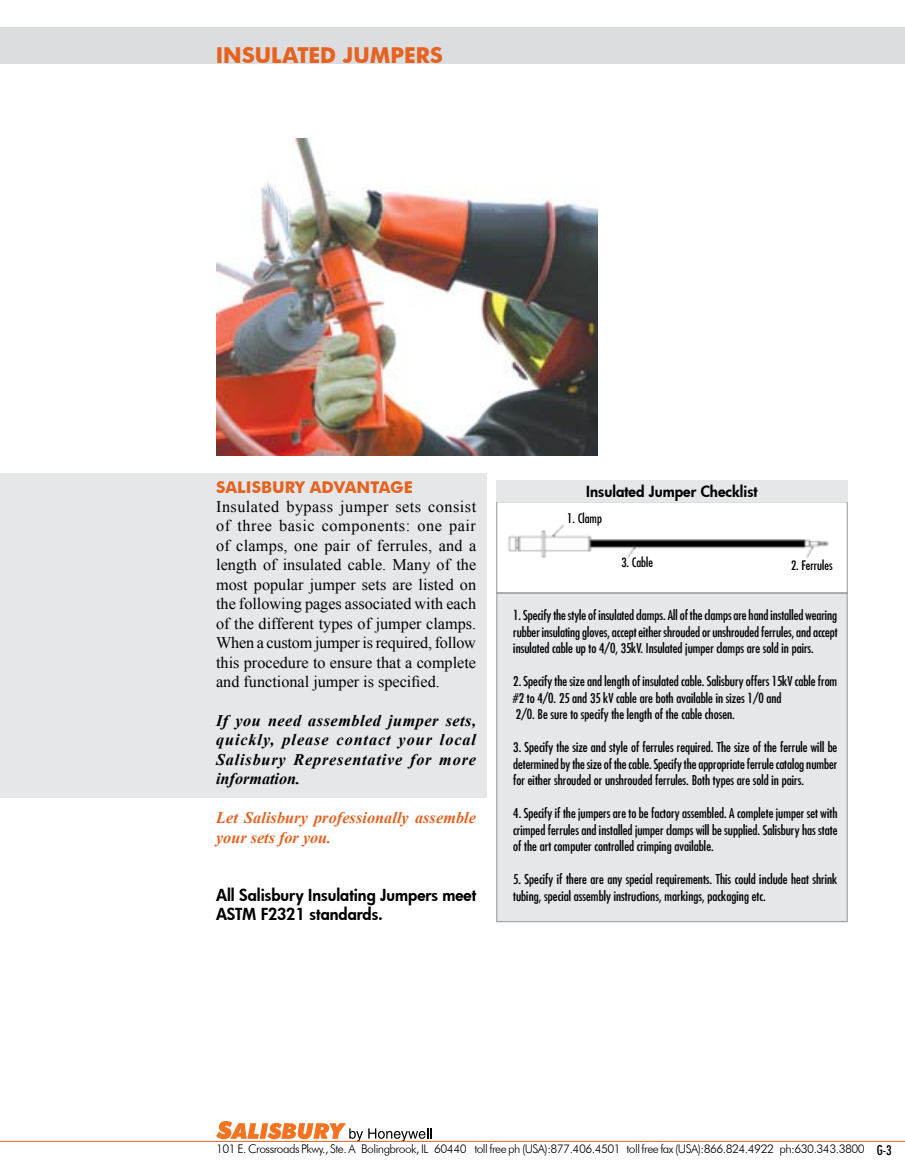
<style>
.page{position:relative;width:905px;height:1175px;background:#fff}
.page>*{position:absolute;margin:0;border:0;box-sizing:border-box;transform-origin:0 0}
.t1{font:700 21px "Futura";color:#e56220}
.t2{font:16.2px/19.5px "Times New Roman";color:#000;text-align:justify}
.t3{font:italic 700 16.2px/19.5px "Times New Roman";letter-spacing:.05em;color:#000;text-align:justify}
.t4{font:800 16.2px/19.5px "Futura";color:#000}
.t5{font:italic 700 16.2px/19.5px "Times New Roman";letter-spacing:.005em;color:#e56220}
.t6{font:700 16.2px "Futura BT";color:#e56220}
.t7{font:800 15px "Futura";color:#000}
.t8{font:condensed 13.2px/16.5px "Futura";color:#000;text-align:justify}
.t9{font:condensed 12.75px "Futura";color:#000}
.t10{font:300 12px "Futura BT";letter-spacing:-.045em;color:#000}
.s1{font-family:"Futura";font-weight:400;font-stretch:condensed;font-size:13.2px}
</style>
<div class="page">
<svg style="left:216px;top:1121px;width:215px;height:20px"></svg>
<hr style="left:0;top:1141px;width:904px;height:1px;background:#e56220">
<div style="left:0;top:27px;width:904px;height:36px;background:#dcddde"></div>
<hr style="left:0;top:305px;width:1px;height:709px;background:#000;opacity:.5">
<div style="left:1px;top:473px;width:486px;height:325px;background:#e6e7e8"></div>
<img style="left:508px;top:524px;width:321px;height:35px">
<div style="left:496px;top:592px;width:351px;height:330px;background:#e6e7e8;border:1px solid #939598"></div>
<div style="left:496px;top:501px;width:351px;height:92px;border:1px solid #939598"></div>
<div style="left:496px;top:480px;width:351px;height:21px;background:#e6e7e8"></div>
<img style="left:216px;top:138px;width:381px;height:317px">
<h1 class="t1" style="left:216px;top:41px;width:228px">INSULATED JUMPERS</h1>
<p class="t6" style="left:216px;top:477px;width:198px">SALISBURY ADVANTAGE</p>
<p class="t2" style="left:216px;top:496px;width:261px">Insulated bypass jumper sets consist of three basic components: one pair of clamps, one pair of ferrules, and a length of insulated cable. Many of the most popular jumper sets are listed on the following pages associated with each of the different types of jumper clamps.<br>When a custom jumper is required, follow this procedure to ensure that a complete and functional jumper is specified.</p>
<p class="t3" style="left:216px;top:710px;width:261px">If you need assembled jumper sets, quickly, please contact your local Salisbury Representative for more information.</p>
<p class="t5" style="left:216px;top:807px;width:261px">Let Salisbury professionally assemble your sets for you.</p>
<p class="t4" style="left:216px;top:885px;width:261px">All Salisbury Insulating Jumpers meet<br>ASTM F2321 standards.</p>
<p class="t7" style="left:586px;top:481px;width:173px">Insulated Jumper Checklist</p>
<p class="t9" style="left:567px;top:510px;width:36px">1. Clamp</p>
<p class="t9" style="left:621px;top:554px;width:33px">3. Cable</p>
<p class="t9" style="left:791px;top:557px;width:43px">2. Ferrules</p>
<p class="t8" style="left:513px;top:606px;width:326px">1. Specify the style of insulated clamps. All of the clamps are hand installed wearing rubber insulating gloves, accept either shrouded or unshrouded ferrules, and accept insulated cable up to 4/0, 35kV. Insulated jumper clamps are sold in pairs.</p>
<p class="t8" style="left:513px;top:672px;width:326px;text-align:left">2. Specify the size and length of insulated cable. Salisbury offers 15kV cable from #2 to 4/0. 25 and 35 kV cable are both available in sizes 1/0 and<br>2/0. Be sure to specify the length of the cable chosen.</p>
<p class="t8" style="left:513px;top:738px;width:325px">3. Specify the size and style of ferrules required. The size of the ferrule will be determined by the size of the cable. Specify the appropriate ferrule catalog number for either shrouded or unshrouded ferrules. Both types are sold in pairs.</p>
<p class="t8" style="left:513px;top:804px;width:326px">4. Specify if the jumpers are to be factory assembled. A complete jumper set with crimped ferrules and installed jumper clamps will be supplied. Salisbury has state of the art computer controlled crimping available.</p>
<p class="t8" style="left:513px;top:870px;width:326px">5. Specify if there are any special requirements. This could include heat shrink tubing, special assembly instructions, markings, packaging etc.</p>
<p class="t10" style="left:216px;top:1141px;width:677px">101 E. Crossroads Pkwy., Ste. A Bolingbrook, IL 60440 toll free ph (USA):877.406.4501 toll free fax (USA):866.824.4922 ph:630.343.3800 <span class="s1">G-3</span></p>
</div>
